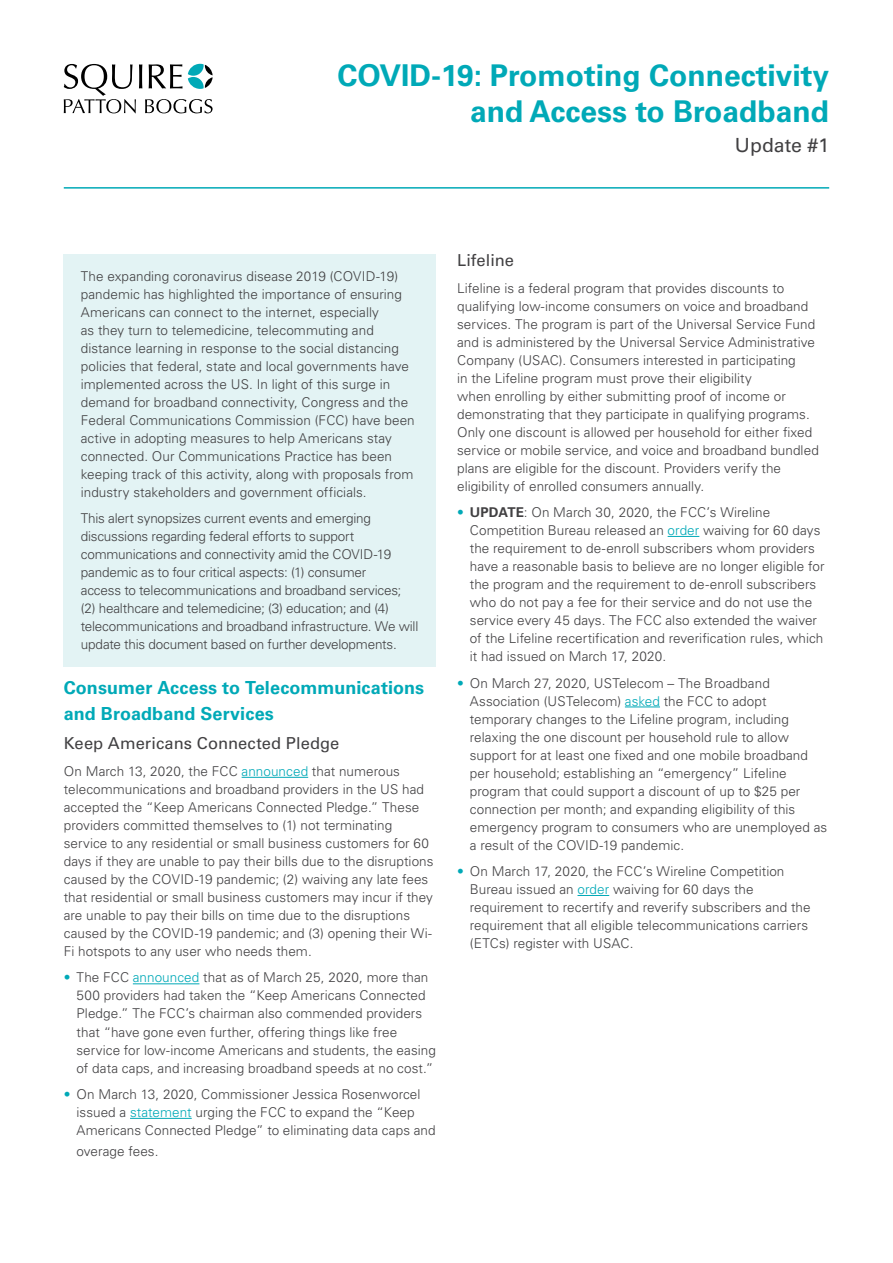
<style>
.page{position:relative;width:893px;height:1263px;background:#fff}
.page>*{position:absolute;margin:0;border:0;box-sizing:border-box;transform-origin:0 0}
.Main_Heading{font:700 30px/36px "Univers LTCYR 65";color:#00a9b7;text-align:right}
.Main_Heading-2{font:19.5px "Univers LTCYR 55 Roman";color:#414042}
.Body{font:700 18px/25.5px "Univers LTCYR 65";letter-spacing:.005em;color:#00a9b7}
.Body-2{font:16.5px "Univers LTCYR 55 Roman";letter-spacing:.005em;color:#414042}
.Body-3{font:300 13.5px/18px "Univers LTCYR 45";letter-spacing:.005em;color:#414042}
.Body-4{font:300 13.5px/18px "Univers LTCYR 45";letter-spacing:-.015em;color:#414042}
.s1{color:#00a9b7}
.s2{font-family:"Univers LTCYR 65";font-weight:700}
</style>
<div class="page">
<hr style="left:64px;top:187px;width:765px;height:2px;background:#00a9b7">
<svg style="left:64px;top:64px;width:149px;height:49px"></svg>
<hr style="left:242px;top:777px;width:66px;height:1px;background:#00a9b7">
<hr style="left:133px;top:983px;width:66px;height:1px;background:#00a9b7">
<hr style="left:130px;top:1118px;width:62px;height:1px;background:#00a9b7">
<div style="left:64px;top:254px;width:372px;height:412px;background:#e3f3f4"></div>
<hr style="left:668px;top:536px;width:31px;height:1px;background:#00a9b7">
<hr style="left:625px;top:707px;width:35px;height:1px;background:#00a9b7">
<hr style="left:577px;top:895px;width:32px;height:1px;background:#00a9b7">
<p class="Main_Heading" style="left:337px;top:55px;width:493px">COVID-19: Promoting Connectivity and Access to Broadband</p>
<p class="Main_Heading-2" style="left:735px;top:131px;width:96px">Update #1</p>
<p class="Body-3" style="left:81px;top:267px;width:335px">The expanding coronavirus disease 2019 (COVID-19) pandemic has highlighted the importance of ensuring Americans can connect to the internet, especially<br>as they turn to telemedicine, telecommuting and distance learning in response to the social distancing policies that federal, state and local governments have implemented across the US. In light of this surge in demand for broadband connectivity, Congress and the Federal Communications Commission (FCC) have been active in adopting measures to help Americans stay connected. Our Communications Practice has been keeping track of this activity, along with proposals from industry stakeholders and government officials.</p>
<p class="Body-4" style="left:81px;top:509px;width:339px">This alert synopsizes current events and emerging discussions regarding federal efforts to support communications and connectivity amid the COVID-19 pandemic as to four critical aspects: (1) consumer<br>access to telecommunications and broadband services; (2) healthcare and telemedicine; (3) education; and (4) telecommunications and broadband infrastructure. We will update this document based on further developments.</p>
<p class="Body" style="left:64px;top:674px;width:362px">Consumer Access to Telecommunications and Broadband Services</p>
<p class="Body-2" style="left:64px;top:732px;width:277px">Keep Americans Connected Pledge</p>
<p class="Body-3" style="left:64px;top:762px;width:371px">On March 13, 2020, the FCC <span class="s1">announced</span> that numerous telecommunications and broadband providers in the US had accepted the “Keep Americans Connected Pledge.” These providers committed themselves to (1) not terminating service to any residential or small business customers for 60 days if they are unable to pay their bills due to the disruptions caused by the COVID-19 pandemic; (2) waiving any late fees that residential or small business customers may incur if they are unable to pay their bills on time due to the disruptions caused by the COVID-19 pandemic; and (3) opening their Wi-Fi hotspots to any user who needs them.</p>
<p class="Body-3" style="left:77px;top:968px;width:361px;text-indent:-13px"><span class="s1">•</span> The FCC <span class="s1">announced</span> that as of March 25, 2020, more than 500 providers had taken the “Keep Americans Connected Pledge.” The FCC’s chairman also commended providers that “have gone even further, offering things like free service for low-income Americans and students, the easing of data caps, and increasing broadband speeds at no cost.”</p>
<p class="Body-3" style="left:77px;top:1085px;width:361px;text-indent:-13px"><span class="s1">•</span> On March 13, 2020, Commissioner Jessica Rosenworcel issued a <span class="s1">statement</span> urging the FCC to expand the “Keep<br>Americans Connected Pledge” to eliminating data caps and</p>
<p class="Body-3" style="left:77px;top:1142px;width:83px">overage fees.</p>
<p class="Body-2" style="left:457px;top:249px;width:58px">Lifeline</p>
<p class="Body-3" style="left:457px;top:278px;width:363px">Lifeline is a federal program that provides discounts to qualifying low-income consumers on voice and broadband services. The program is part of the Universal Service Fund and is administered by the Universal Service Administrative Company (USAC). Consumers interested in participating<br>in the Lifeline program must prove their eligibility<br>when enrolling by either submitting proof of income or demonstrating that they participate in qualifying programs.<br>Only one discount is allowed per household for either fixed service or mobile service, and voice and broadband bundled plans are eligible for the discount. Providers verify the eligibility of enrolled consumers annually.</p>
<p class="Body-3" style="left:470px;top:503px;width:356px;text-indent:-13px"><span class="s1">•</span> <span class="s2">UPDATE</span>: On March 30, 2020, the FCC’s Wireline Competition Bureau released an <span class="s1">order</span> waiving for 60 days the requirement to de-enroll subscribers whom providers have a reasonable basis to believe are no longer eligible for the program and the requirement to de-enroll subscribers who do not pay a fee for their service and do not use the service every 45 days. The FCC also extended the waiver of the Lifeline recertification and reverification rules, which it had issued on March 17, 2020.</p>
<p class="Body-3" style="left:470px;top:673px;width:359px;text-indent:-13px"><span class="s1">•</span> On March 27, 2020, USTelecom – The Broadband Association (USTelecom) <span class="s1">asked</span> the FCC to adopt temporary changes to the Lifeline program, including relaxing the one discount per household rule to allow support for at least one fixed and one mobile broadband per household; establishing an “emergency” Lifeline program that could support a discount of up to $25 per connection per month; and expanding eligibility of this emergency program to consumers who are unemployed as a result of the COVID-19 pandemic.</p>
<p class="Body-3" style="left:470px;top:862px;width:342px;text-indent:-13px"><span class="s1">•</span> On March 17, 2020, the FCC’s Wireline Competition Bureau issued an <span class="s1">order</span> waiving for 60 days the requirement to recertify and reverify subscribers and the requirement that all eligible telecommunications carriers (ETCs) register with USAC.</p>
</div>
